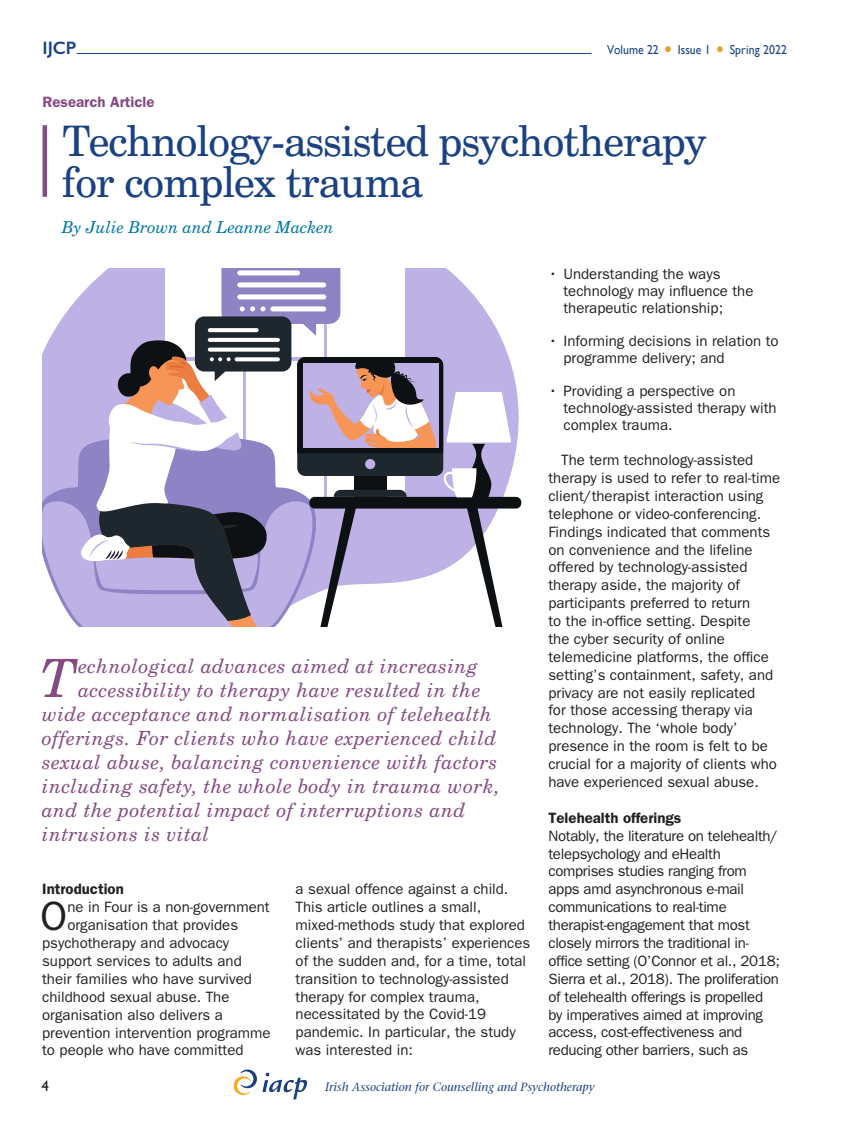
<style>
.page{position:relative;width:851px;height:1127px;background:#fff}
.page>*{position:absolute;margin:0;border:0;box-sizing:border-box;transform-origin:0 0}
.ARTICLE_-_Intro_Bloc{font:italic 52.8px "Century Schoolbook BT";color:#854b83}
.TITLES_-_Art_Title{font:42px/40.5px "Century Schoolbook BT";letter-spacing:-.02em;color:#1a4282}
.BODY_-_First_DCap{font:41.1px "ITC Franklin Gothic Std";color:#231f20}
.ARTICLE_-_Intro_Bloc-2{font:italic 19.5px "Century Schoolbook BT";letter-spacing:.03em;color:#854b83}
.t1{font:600 18px "Gill Sans";color:#1a4282}
.TITLES_-_Author_Name{font:italic 16.5px "Century Schoolbook BT";color:#0076a4}
.BODY_-_Indent{font:15px/17.9px "ITC Franklin Gothic Std";color:#231f20}
.BODY_-_First_DCap-2{font:15px/17.9px "ITC Franklin Gothic Std";color:#231f20}
.BODY_-_Middle{font:15px/17.9px "ITC Franklin Gothic Std";letter-spacing:-.02em;color:#231f20}
.BODY_-_Headings{font:600 15px "ITC Franklin Gothic Std";color:#231f20}
.TITLES_-_Art_Type{font:600 15px "ITC Franklin Gothic Std";color:#854b83}
.t2{font:15px "Gill Sans";color:#231f20}
.t3{font:12.9px "Gill Sans";color:#1a4282;scale:.91 1}
.t4{font:italic 12px "Stone Serif LT";color:#1a4282}
.s1{font-family:"Century Schoolbook BT";font-style:italic;font-size:21px;color:#ea9f2d}
</style>
<div class="page">
<img style="left:233px;top:1069px;width:74px;height:30px">
<hr style="left:43px;top:125px;width:4px;height:72px;background:#854b83">
<div style="left:309px;top:497px;width:212px;height:11px;background:#0d1114;border-radius:5px"></div>
<svg style="left:43px;top:268px;width:468px;height:358px"></svg>
<hr style="left:77px;top:53px;width:514px;height:1px;background:#1a4282">
<p class="t1" style="left:43px;top:37px;width:35px">IJCP</p>
<p class="t3" style="left:607px;top:42px;width:199px">Volume 22 <span class="s1">•</span> Issue 1 <span class="s1">•</span> Spring 2022</p>
<p class="TITLES_-_Art_Type" style="left:43px;top:93px;width:113px">Research Article</p>
<p class="TITLES_-_Art_Title" style="left:62px;top:121px;width:646px">Technology-assisted psychotherapy for complex trauma</p>
<p class="TITLES_-_Author_Name" style="left:62px;top:216px;width:273px">By Julie Brown and Leanne Macken</p>
<p class="ARTICLE_-_Intro_Bloc" style="left:40px;top:645px;width:39px">T</p>
<p class="ARTICLE_-_Intro_Bloc-2" style="left:78px;top:654px;width:401px">echnological advances aimed at increasing</p>
<p class="ARTICLE_-_Intro_Bloc-2" style="left:78px;top:678px;width:403px">accessibility to therapy have resulted in the</p>
<p class="ARTICLE_-_Intro_Bloc-2" style="left:42px;top:702px;width:451px">wide acceptance and normalisation of telehealth</p>
<p class="ARTICLE_-_Intro_Bloc-2" style="left:42px;top:726px;width:455px">offerings. For clients who have experienced child</p>
<p class="ARTICLE_-_Intro_Bloc-2" style="left:42px;top:750px;width:457px">sexual abuse, balancing convenience with factors</p>
<p class="ARTICLE_-_Intro_Bloc-2" style="left:42px;top:774px;width:459px">including safety, the whole body in trauma work,</p>
<p class="ARTICLE_-_Intro_Bloc-2" style="left:42px;top:798px;width:425px">and the potential impact of interruptions and</p>
<p class="ARTICLE_-_Intro_Bloc-2" style="left:42px;top:822px;width:168px">intrusions is vital</p>
<p class="BODY_-_Headings" style="left:42px;top:880px;width:83px">Introduction</p>
<p class="BODY_-_First_DCap" style="left:40px;top:892px;width:29px">O</p>
<p class="BODY_-_First_DCap-2" style="left:67px;top:898px;width:204px">ne in Four is a non-government</p>
<p class="BODY_-_First_DCap-2" style="left:67px;top:916px;width:172px">organisation that provides</p>
<p class="BODY_-_First_DCap-2" style="left:42px;top:934px;width:188px">psychotherapy and advocacy</p>
<p class="BODY_-_First_DCap-2" style="left:42px;top:952px;width:201px">support services to adults and</p>
<p class="BODY_-_First_DCap-2" style="left:42px;top:970px;width:211px">their families who have survived</p>
<p class="BODY_-_First_DCap-2" style="left:42px;top:988px;width:189px">childhood sexual abuse. The</p>
<p class="BODY_-_First_DCap-2" style="left:42px;top:1006px;width:182px">organisation also delivers a</p>
<p class="BODY_-_First_DCap-2" style="left:42px;top:1023px;width:230px">prevention intervention programme</p>
<p class="BODY_-_First_DCap-2" style="left:42px;top:1041px;width:203px">to people who have committed</p>
<p class="BODY_-_First_DCap-2" style="left:295px;top:880px;width:236px">a sexual offence against a child.<br>This article outlines a small, mixed-methods study that explored clients’ and therapists’ experiences of the sudden and, for a time, total transition to technology-assisted therapy for complex trauma, necessitated by the Covid-19 pandemic. In particular, the study was interested in:</p>
<p class="BODY_-_Indent" style="left:563px;top:265px;width:191px;line-height:17.2px;text-indent:-15px">• Understanding the ways technology may influence the therapeutic relationship;</p>
<p class="BODY_-_Indent" style="left:563px;top:332px;width:217px;line-height:17.2px;text-indent:-15px">• Informing decisions in relation to programme delivery; and</p>
<p class="BODY_-_Indent" style="left:563px;top:382px;width:215px;line-height:17.2px;text-indent:-15px">• Providing a perspective on technology-assisted therapy with complex trauma.</p>
<p class="BODY_-_Indent" style="left:548px;top:451px;width:233px;text-indent:13px">The term technology-assisted therapy is used to refer to real-time client/therapist interaction using telephone or video-conferencing.<br>Findings indicated that comments on convenience and the lifeline offered by technology-assisted therapy aside, the majority of participants preferred to return<br>to the in-office setting. Despite<br>the cyber security of online telemedicine platforms, the office setting’s containment, safety, and privacy are not easily replicated<br>for those accessing therapy via technology. The ‘whole body’ presence in the room is felt to be crucial for a majority of clients who have experienced sexual abuse.</p>
<p class="BODY_-_Headings" style="left:548px;top:809px;width:134px">Telehealth offerings</p>
<p class="BODY_-_Middle" style="left:548px;top:827px;width:233px">Notably, the literature on telehealth/ telepsychology and eHealth comprises studies ranging from apps amd asynchronous e-mail communications to real-time therapist-engagement that most closely mirrors the traditional in&shy;office setting (O’Connor et al., 2018; Sierra et al., 2018). The proliferation of telehealth offerings is propelled by imperatives aimed at improving access, cost-effectiveness and reducing other barriers, such as</p>
<p class="t2" style="left:41px;top:1077px;width:9px">4</p>
<p class="t4" style="left:325px;top:1080px;width:271px">Irish Association for Counselling and Psychotherapy</p>
</div>
